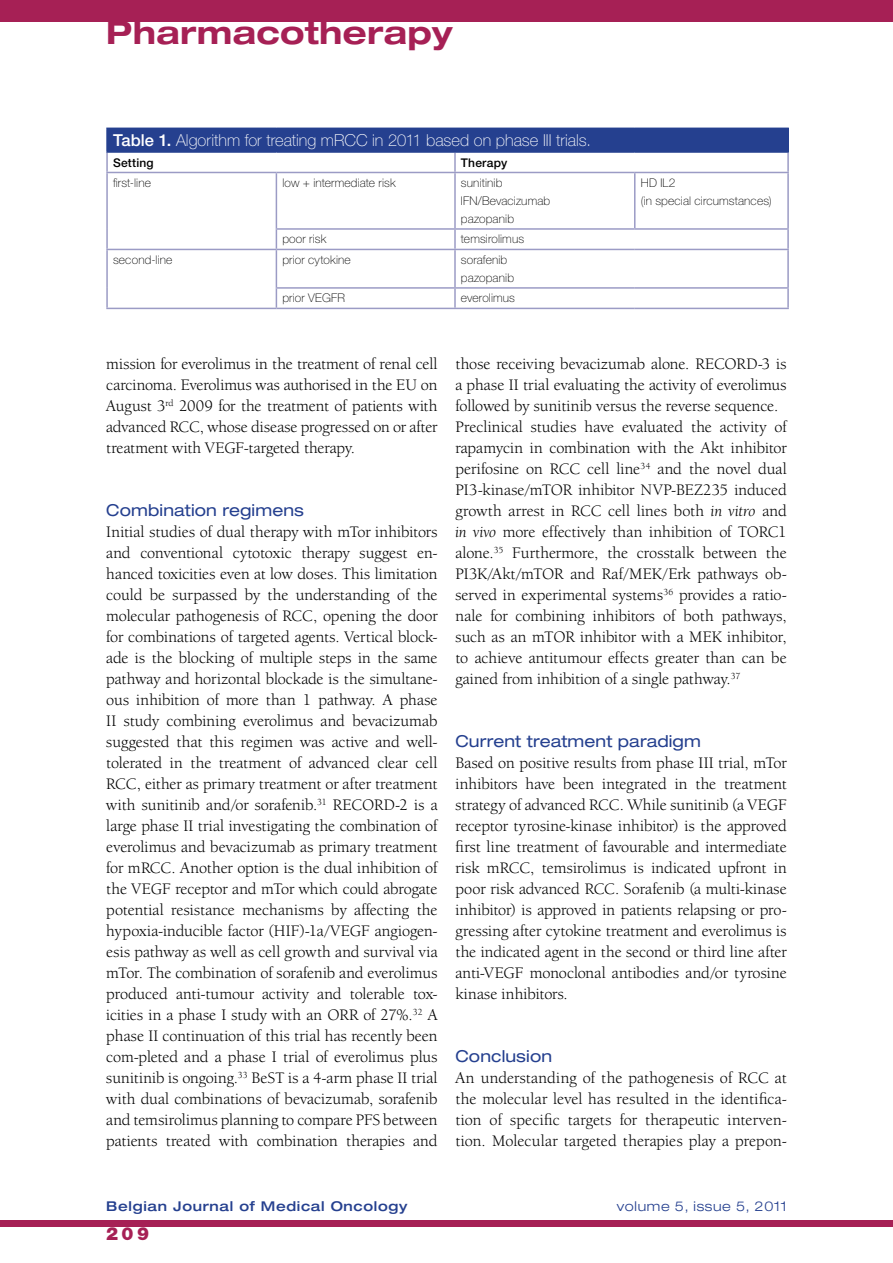
<style>
.page{position:relative;width:893px;height:1263px;background:#fff}
.page>*{position:absolute;margin:0;border:0;box-sizing:border-box;transform-origin:0 0}
.t1{font:700 expanded 31.5px "Helvetica Neue LT Std";letter-spacing:.01em;color:#a62055}
.t2{font:900 18px "Helvetica Neue LT Std";color:#a62055}
.t3{font:16.5px/21px "Berkeley Oldstyle IT Cby BT";letter-spacing:.005em;color:#000;text-align:justify}
.t4{font:100 16.5px "Helvetica Neue LT Std";color:#fff}
.t5{font:expanded 16.5px "Helvetica Neue LT Std";letter-spacing:.005em;color:#25408f}
.t6{font:500 expanded 13.5px "Helvetica Neue LT Std";letter-spacing:.05em;color:#25408f}
.t7{font:300 expanded 13.5px "Helvetica Neue LT Std";letter-spacing:.05em;color:#25408f}
.t8{font:100 12px/18px "Helvetica Neue LT Std";letter-spacing:.01em;color:#000}
.t9{font:500 12px "Helvetica Neue LT Std";letter-spacing:.015em;color:#000}
.s1{font-weight:500}
.s2{font-style:italic}
</style>
<div class="page">
<div style="left:0;top:1220px;width:893px;height:7px;background:#a62055"></div>
<div style="left:0;top:0;width:893px;height:21px;background:#a62055"></div>
<div style="left:107px;top:128px;width:681px;height:24px;background:#25408f"></div>
<svg style="left:106px;top:153px;width:2px;height:19px"></svg>
<svg style="left:454px;top:153px;width:2px;height:19px"></svg>
<svg style="left:787px;top:153px;width:2px;height:19px"></svg>
<hr style="left:106px;top:172px;width:170px;height:1px;background:#9b9bc5">
<hr style="left:106px;top:173px;width:2px;height:56px;background:#9b9bc5">
<hr style="left:106px;top:229px;width:2px;height:20px;background:#9b9bc5">
<hr style="left:276px;top:172px;width:179px;height:1px;background:#9b9bc5">
<hr style="left:276px;top:173px;width:1px;height:55px;background:#9b9bc5">
<hr style="left:455px;top:172px;width:180px;height:1px;background:#9b9bc5">
<hr style="left:454px;top:173px;width:2px;height:55px;background:#9b9bc5">
<hr style="left:635px;top:172px;width:154px;height:1px;background:#9b9bc5">
<hr style="left:634px;top:173px;width:1px;height:55px;background:#9b9bc5">
<hr style="left:787px;top:173px;width:2px;height:55px;background:#9b9bc5">
<hr style="left:276px;top:228px;width:179px;height:2px;background:#9b9bc5">
<svg style="left:276px;top:230px;width:1px;height:19px"></svg>
<hr style="left:455px;top:228px;width:180px;height:2px;background:#9b9bc5">
<svg style="left:454px;top:230px;width:2px;height:19px"></svg>
<hr style="left:635px;top:228px;width:154px;height:2px;background:#9b9bc5">
<svg style="left:787px;top:230px;width:2px;height:19px"></svg>
<hr style="left:106px;top:249px;width:170px;height:1px;background:#9b9bc5">
<hr style="left:106px;top:250px;width:2px;height:38px;background:#9b9bc5">
<hr style="left:106px;top:288px;width:2px;height:20px;background:#9b9bc5">
<hr style="left:106px;top:308px;width:170px;height:1px;background:#9b9bc5">
<hr style="left:276px;top:249px;width:179px;height:1px;background:#9b9bc5">
<hr style="left:276px;top:250px;width:1px;height:37px;background:#9b9bc5">
<hr style="left:455px;top:249px;width:180px;height:1px;background:#9b9bc5">
<hr style="left:454px;top:250px;width:2px;height:37px;background:#9b9bc5">
<hr style="left:635px;top:249px;width:154px;height:1px;background:#9b9bc5">
<hr style="left:787px;top:250px;width:2px;height:37px;background:#9b9bc5">
<hr style="left:276px;top:287px;width:179px;height:2px;background:#9b9bc5">
<svg style="left:276px;top:289px;width:1px;height:19px"></svg>
<hr style="left:455px;top:287px;width:180px;height:2px;background:#9b9bc5">
<svg style="left:454px;top:289px;width:2px;height:19px"></svg>
<hr style="left:635px;top:287px;width:154px;height:2px;background:#9b9bc5">
<svg style="left:787px;top:289px;width:2px;height:19px"></svg>
<hr style="left:276px;top:308px;width:179px;height:1px;background:#9b9bc5">
<hr style="left:455px;top:308px;width:180px;height:1px;background:#9b9bc5">
<hr style="left:635px;top:308px;width:154px;height:1px;background:#9b9bc5">
<hr style="left:106px;top:128px;width:170px;height:1px;background:#25408f">
<hr style="left:106px;top:129px;width:2px;height:22px;background:#25408f">
<hr style="left:635px;top:128px;width:154px;height:1px;background:#25408f">
<hr style="left:787px;top:129px;width:2px;height:22px;background:#25408f">
<hr style="left:106px;top:151px;width:170px;height:2px;background:#25408f">
<hr style="left:276px;top:151px;width:179px;height:2px;background:#25408f">
<hr style="left:455px;top:151px;width:180px;height:2px;background:#25408f">
<hr style="left:635px;top:151px;width:154px;height:2px;background:#25408f">
<h1 class="t1" style="left:106px;top:13px;width:348px">Pharmacotherapy</h1>
<p class="t4" style="left:113px;top:131px;width:480px"><span class="s1">Table 1.</span> Algorithm for treating mRCC in 2011 based on phase III trials.</p>
<p class="t9" style="left:113px;top:155px;width:42px">Setting</p>
<p class="t9" style="left:461px;top:155px;width:48px">Therapy</p>
<p class="t8" style="left:113px;top:174px;width:39px">first-line</p>
<p class="t8" style="left:282px;top:174px;width:115px">low + intermediate risk</p>
<p class="t8" style="left:461px;top:174px;width:91px">sunitinib<br>IFN/Bevacizumab pazopanib</p>
<p class="t8" style="left:641px;top:174px;width:133px">HD IL2<br>(in special circumstances)</p>
<p class="t8" style="left:282px;top:230px;width:46px">poor risk</p>
<p class="t8" style="left:461px;top:230px;width:65px">temsirolimus</p>
<p class="t8" style="left:113px;top:251px;width:61px">second-line</p>
<p class="t8" style="left:282px;top:251px;width:70px">prior cytokine</p>
<p class="t8" style="left:461px;top:251px;width:55px">sorafenib pazopanib</p>
<p class="t8" style="left:282px;top:289px;width:64px">prior VEGFR</p>
<p class="t8" style="left:461px;top:289px;width:56px">everolimus</p>
<p class="t3" style="left:106px;top:353px;width:333px">mission for everolimus in the treatment of renal cell carcinoma. Everolimus was authorised in the EU on August 3<sup>rd</sup> 2009 for the treatment of patients with advanced RCC, whose disease progressed on or after treatment with VEGF-targeted therapy.</p>
<p class="t5" style="left:106px;top:500px;width:199px">Combination regimens</p>
<p class="t3" style="left:106px;top:521px;width:333px">Initial studies of dual therapy with mTor inhibitors and conventional cytotoxic therapy suggest en&shy;hanced toxicities even at low doses. This limitation could be surpassed by the understanding of the molecular pathogenesis of RCC, opening the door for combinations of targeted agents. Vertical block&shy;ade is the blocking of multiple steps in the same pathway and horizontal blockade is the simultane&shy;ous inhibition of more than 1 pathway. A phase II study combining everolimus and bevacizumab suggested that this regimen was active and well&shy;tolerated in the treatment of advanced clear cell RCC, either as primary treatment or after treatment with sunitinib and/or sorafenib.<sup>31</sup> RECORD-2 is a large phase II trial investigating the combination of everolimus and bevacizumab as primary treatment for mRCC. Another option is the dual inhibition of the VEGF receptor and mTor which could abrogate potential resistance mechanisms by affecting the hypoxia-inducible factor (HIF)-1a/VEGF angiogen&shy;esis pathway as well as cell growth and survival via mTor. The combination of sorafenib and everolimus produced anti-tumour activity and tolerable tox&shy;icities in a phase I study with an ORR of 27%.<sup>32</sup> A phase II continuation of this trial has recently been com-pleted and a phase I trial of everolimus plus sunitinib is ongoing.<sup>33</sup> BeST is a 4-arm phase II trial with dual combinations of bevacizumab, sorafenib and temsirolimus planning to compare PFS between patients treated with combination therapies and</p>
<p class="t3" style="left:455px;top:353px;width:333px;text-align:left">those receiving bevacizumab alone. RECORD-3 is a phase II trial evaluating the activity of everolimus followed by sunitinib versus the reverse sequence.<br>Preclinical studies have evaluated the activity of rapamycin in combination with the Akt inhibitor perifosine on RCC cell line<sup>34</sup> and the novel dual PI3-kinase/mTOR inhibitor NVP-BEZ235 induced growth arrest in RCC cell lines both <span class="s2">in vitro</span> and <span class="s2">in vivo</span> more effectively than inhibition of TORC1 alone.<sup>35</sup> Furthermore, the crosstalk between the PI3K/Akt/mTOR and Raf/MEK/Erk pathways ob&shy;served in experimental systems<sup>36</sup> provides a ratio&shy;nale for combining inhibitors of both pathways, such as an mTOR inhibitor with a MEK inhibitor, to achieve antitumour effects greater than can be gained from inhibition of a single pathway.<sup>37</sup></p>
<p class="t5" style="left:455px;top:731px;width:247px">Current treatment paradigm</p>
<p class="t3" style="left:455px;top:752px;width:333px">Based on positive results from phase III trial, mTor inhibitors have been integrated in the treatment strategy of advanced RCC. While sunitinib (a VEGF receptor tyrosine-kinase inhibitor) is the approved first line treatment of favourable and intermediate risk mRCC, temsirolimus is indicated upfront in poor risk advanced RCC. Sorafenib (a multi-kinase inhibitor) is approved in patients relapsing or pro&shy;gressing after cytokine treatment and everolimus is the indicated agent in the second or third line after anti-VEGF monoclonal antibodies and/or tyrosine kinase inhibitors.</p>
<p class="t5" style="left:455px;top:1046px;width:98px">Conclusion</p>
<p class="t3" style="left:455px;top:1067px;width:333px">An understanding of the pathogenesis of RCC at the molecular level has resulted in the identifica&shy;tion of specific targets for therapeutic interven&shy;tion. Molecular targeted therapies play a prepon-</p>
<p class="t6" style="left:106px;top:1198px;width:303px">Belgian Journal of Medical Oncology</p>
<p class="t7" style="left:617px;top:1198px;width:171px">volume 5, issue 5, 2011</p>
<p class="t2" style="left:106px;top:1222px;width:44px">209</p>
</div>
